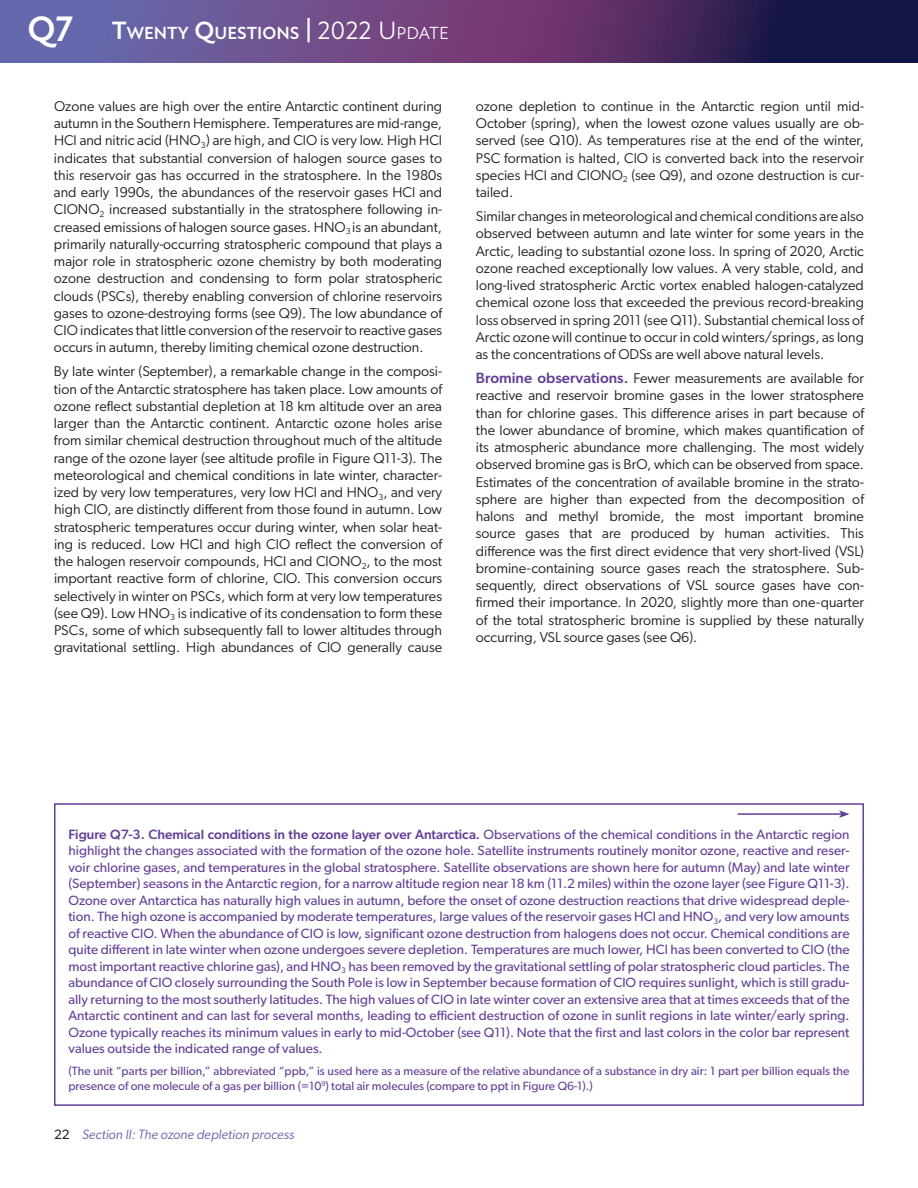
<style>
.page{position:relative;width:918px;height:1188px;background:#fff}
.page>*{position:absolute;margin:0;border:0;box-sizing:border-box;transform-origin:0 0}
.t1{font:700 36px "New Atten";color:#fff}
.ES_Section_Headings{font:700 17.85px "New Atten";color:#fff}
.Paragraph_Style_1{font:14.25px/17.2px "Gibson";color:#231f20;text-align:justify}
.t2{font:13.5px/16.5px "Gibson";color:#634097;text-align:justify}
.t3{font:italic 13.5px "Gibson";color:#6568ad}
.t4{font:12px/15px "Gibson";color:#634097}
.s1{font-size:25.5px}
.s2{font-weight:400;font-size:25.5px}
.s3{font-weight:400}
.s4{font-weight:500;font-size:15px;color:#634097}
.s5{font-weight:500}
.s6{font-style:normal;color:#231f20}
</style>
<div class="page">
<div style="left:54px;top:803px;width:810px;height:303px;border:2px solid #634097"></div>
<hr style="left:738px;top:813px;width:103px;height:2px;background:#634097">
<svg style="left:839px;top:810px;width:11px;height:8px"></svg>
<svg style="left:0;top:0;width:917px;height:63px;background:#573e78"></svg>
<hr style="left:917px;top:0;width:1px;height:63px;background:#131544">
<p class="t1" style="left:27px;top:8px;width:47px">Q7</p>
<p class="ES_Section_Headings" style="left:112px;top:22px;width:339px"><span class="s1">T</span>WENTY <span class="s1">Q</span>UESTIONS <sup>|</sup> <span class="s2">2022 U</span><span class="s3">pdate</span></p>
<p class="Paragraph_Style_1" style="left:54px;top:97px;width:390px">Ozone values are high over the entire Antarctic continent during autumn in the Southern Hemisphere. Temperatures are mid-range, HCl and nitric acid (HNO<sub>3</sub>) are high, and ClO is very low. High HCl indicates that substantial conversion of halogen source gases to this reservoir gas has occurred in the stratosphere. In the 1980s and early 1990s, the abundances of the reservoir gases HCl and ClONO<sub>2</sub> increased substantially in the stratosphere following in&shy;creased emissions of halogen source gases. HNO<sub>3</sub> is an abundant, primarily naturally-occurring stratospheric compound that plays a major role in stratospheric ozone chemistry by both moderating ozone destruction and condensing to form polar stratospheric clouds (PSCs), thereby enabling conversion of chlorine reservoirs gases to ozone-destroying forms (see Q9). The low abundance of ClO indicates that little conversion of the reservoir to reactive gases</p>
<p class="Paragraph_Style_1" style="left:54px;top:339px;width:371px">occurs in autumn, thereby limiting chemical ozone destruction.</p>
<p class="Paragraph_Style_1" style="left:54px;top:363px;width:390px">By late winter (September), a remarkable change in the composi&shy;tion of the Antarctic stratosphere has taken place. Low amounts of ozone reflect substantial depletion at 18 km altitude over an area larger than the Antarctic continent. Antarctic ozone holes arise from similar chemical destruction throughout much of the altitude range of the ozone layer (see altitude profile in Figure Q11-3). The meteorological and chemical conditions in late winter, character&shy;ized by very low temperatures, very low HCl and HNO<sub>3</sub>, and very high ClO, are distinctly different from those found in autumn. Low stratospheric temperatures occur during winter, when solar heat&shy;ing is reduced. Low HCl and high ClO reflect the conversion of the halogen reservoir compounds, HCl and ClONO<sub>2</sub>, to the most important reactive form of chlorine, ClO. This conversion occurs selectively in winter on PSCs, which form at very low temperatures (see Q9). Low HNO<sub>3</sub> is indicative of its condensation to form these PSCs, some of which subsequently fall to lower altitudes through gravitational settling. High abundances of ClO generally cause</p>
<p class="Paragraph_Style_1" style="left:476px;top:97px;width:390px">ozone depletion to continue in the Antarctic region until mid-</p>
<p class="Paragraph_Style_1" style="left:476px;top:114px;width:390px">October (spring), when the lowest ozone values usually are ob&shy;served (see Q10). As temperatures rise at the end of the winter, PSC formation is halted, ClO is converted back into the reservoir species HCl and ClONO<sub>2</sub> (see Q9), and ozone destruction is cur&shy;tailed.</p>
<p class="Paragraph_Style_1" style="left:476px;top:207px;width:390px">Similar changes in meteorological and chemical conditions are also observed between autumn and late winter for some years in the Arctic, leading to substantial ozone loss. In spring of 2020, Arctic ozone reached exceptionally low values. A very stable, cold, and long-lived stratospheric Arctic vortex enabled halogen-catalyzed chemical ozone loss that exceeded the previous record-breaking loss observed in spring 2011 (see Q11). Substantial chemical loss of Arctic ozone will continue to occur in cold winters/springs, as long as the concentrations of ODSs are well above natural levels.</p>
<p class="Paragraph_Style_1" style="left:476px;top:369px;width:390px"><span class="s4">Bromine observations.</span> Fewer measurements are available for reactive and reservoir bromine gases in the lower stratosphere than for chlorine gases. This difference arises in part because of the lower abundance of bromine, which makes quantification of its atmospheric abundance more challenging. The most widely</p>
<p class="Paragraph_Style_1" style="left:476px;top:456px;width:390px">observed bromine gas is BrO, which can be observed from space.<br>Estimates of the concentration of available bromine in the strato&shy;sphere are higher than expected from the decomposition of</p>
<p class="Paragraph_Style_1" style="left:476px;top:507px;width:390px">halons and methyl bromide, the most important bromine source gases that are produced by human activities. This</p>
<p class="Paragraph_Style_1" style="left:476px;top:542px;width:390px">difference was the first direct evidence that very short-lived (VSL) bromine-containing source gases reach the stratosphere. Sub&shy;sequently, direct observations of VSL source gases have con&shy;firmed their importance. In 2020, slightly more than one-quarter</p>
<p class="Paragraph_Style_1" style="left:476px;top:611px;width:390px">of the total stratospheric bromine is supplied by these naturally</p>
<p class="Paragraph_Style_1" style="left:476px;top:628px;width:223px">occurring, VSL source gases (see Q6).</p>
<p class="t2" style="left:68px;top:826px;width:783px"><span class="s5">Figure Q7-3. Chemical conditions in the ozone layer over Antarctica.</span> Observations of the chemical conditions in the Antarctic region highlight the changes associated with the formation of the ozone hole. Satellite instruments routinely monitor ozone, reactive and reser&shy;voir chlorine gases, and temperatures in the global stratosphere. Satellite observations are shown here for autumn (May) and late winter (September) seasons in the Antarctic region, for a narrow altitude region near 18 km (11.2 miles) within the ozone layer (see Figure Q11-3).<br>Ozone over Antarctica has naturally high values in autumn, before the onset of ozone destruction reactions that drive widespread deple&shy;tion. The high ozone is accompanied by moderate temperatures, large values of the reservoir gases HCl and HNO<sub>3</sub>, and very low amounts of reactive ClO. When the abundance of ClO is low, significant ozone destruction from halogens does not occur. Chemical conditions are quite different in late winter when ozone undergoes severe depletion. Temperatures are much lower, HCl has been converted to ClO (the most important reactive chlorine gas), and HNO<sub>3</sub> has been removed by the gravitational settling of polar stratospheric cloud particles. The abundance of ClO closely surrounding the South Pole is low in September because formation of ClO requires sunlight, which is still gradu&shy;ally returning to the most southerly latitudes. The high values of ClO in late winter cover an extensive area that at times exceeds that of the Antarctic continent and can last for several months, leading to efficient destruction of ozone in sunlit regions in late winter/early spring.<br>Ozone typically reaches its minimum values in early to mid-October (see Q11). Note that the first and last colors in the color bar represent values outside the indicated range of values.</p>
<p class="t4" style="left:68px;top:1063px;width:783px">(The unit “parts per billion,” abbreviated “ppb,” is used here as a measure of the relative abundance of a substance in dry air: 1 part per billion equals the presence of one molecule of a gas per billion (=10<sup>9</sup>) total air molecules (compare to ppt in Figure Q6-1).)</p>
<p class="t3" style="left:54px;top:1127px;width:242px"><span class="s6">22</span> Section II: The ozone depletion process</p>
</div>
